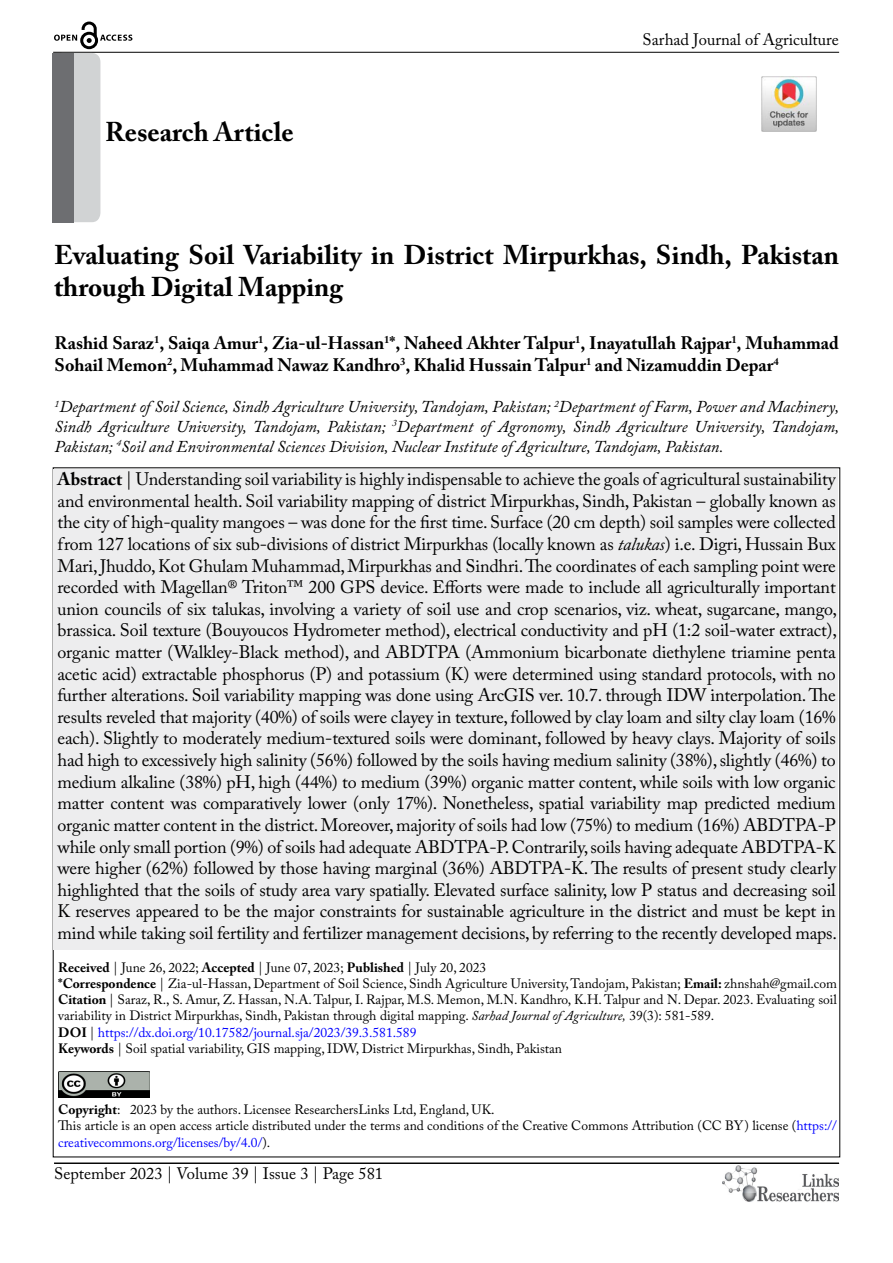
<style>
.page{position:relative;width:893px;height:1263px;background:#fff}
.page>*{position:absolute;margin:0;border:0;box-sizing:border-box;transform-origin:0 0}
.t1{font:700 27px/32.4px "Adobe Caslon Pro";color:#000}
.t2{font:18px/21.6px "Adobe Caslon Pro";letter-spacing:-.01em;color:#000;text-align:justify}
.t3{font:700 18px/21.6px "Adobe Caslon Pro";color:#000}
.t4{font:italic 16.5px/19.8px "Adobe Caslon Pro";color:#000;text-align:justify}
.t5{font:16.5px "Adobe Caslon Pro";color:#000}
.t6{font:13.5px/16.2px "Adobe Caslon Pro";color:#000}
.s1{font-weight:700}
.s2{font-style:italic}
.s3{color:#00f}
</style>
<div class="page">
<hr style="left:53px;top:52px;width:786px;height:1px;background:#000">
<img style="left:722px;top:1166px;width:117px;height:36px">
<svg style="left:54px;top:22px;width:78px;height:27px"></svg>
<div style="left:54px;top:53px;width:46px;height:169px;background:#d1d3d4;border-radius:9px"></div>
<hr style="left:54px;top:1163px;width:785px;height:1px;background:#000">
<div style="left:53px;top:53px;width:21px;height:169px;background:#6d6e71"></div>
<div style="left:54px;top:469px;width:784px;height:480px;background:#ededee"></div>
<img style="left:58px;top:1072px;width:92px;height:25px">
<img style="left:761px;top:77px;width:55px;height:55px">
<h1 class="t1" style="left:105px;top:116px;width:190px">Research Article</h1>
<p class="t5" style="left:643px;top:30px;width:198px">Sarhad Journal of Agriculture</p>
<h1 class="t1" style="left:54px;top:238px;width:786px">Evaluating Soil Variability in District Mirpurkhas, Sindh, Pakistan through Digital Mapping</h1>
<p class="t3" style="left:55px;top:332px;width:786px">Rashid Saraz<sup>1</sup>, Saiqa Amur<sup>1</sup>, Zia-ul-Hassan<sup>1</sup>*, Naheed Akhter Talpur<sup>1</sup>, Inayatullah Rajpar<sup>1</sup>, Muhammad<br>Sohail Memon<sup>2</sup>, Muhammad Nawaz Kandhro<sup>3</sup>, Khalid Hussain Talpur<sup>1</sup> and Nizamuddin Depar<sup>4</sup></p>
<p class="t4" style="left:55px;top:396px;width:786px"><sup>1</sup>Department of Soil Science, Sindh Agriculture University, Tandojam, Pakistan; <sup>2</sup>Department of Farm, Power and Machinery, Sindh Agriculture University, Tandojam, Pakistan; <sup>3</sup>Department of Agronomy, Sindh Agriculture University, Tandojam, Pakistan; <sup>4</sup>Soil and Environmental Sciences Division, Nuclear Institute of Agriculture, Tandojam, Pakistan.</p>
<p class="t2" style="left:58px;top:468px;width:781px"><span class="s1">Abstract</span> | Understanding soil variability is highly indispensable to achieve the goals of agricultural sustainability and environmental health. Soil variability mapping of district Mirpurkhas, Sindh, Pakistan – globally known as the city of high-quality mangoes – was done for the first time. Surface (20 cm depth) soil samples were collected from 127 locations of six sub-divisions of district Mirpurkhas (locally known as <span class="s2">talukas</span>) i.e. Digri, Hussain Bux Mari, Jhuddo, Kot Ghulam Muhammad, Mirpurkhas and Sindhri. The coordinates of each sampling point were recorded with Magellan® Triton™ 200 GPS device. Efforts were made to include all agriculturally important union councils of six talukas, involving a variety of soil use and crop scenarios, viz. wheat, sugarcane, mango, brassica. Soil texture (Bouyoucos Hydrometer method), electrical conductivity and pH (1:2 soil-water extract), organic matter (Walkley-Black method), and ABDTPA (Ammonium bicarbonate diethylene triamine penta acetic acid) extractable phosphorus (P) and potassium (K) were determined using standard protocols, with no further alterations. Soil variability mapping was done using ArcGIS ver. 10.7. through IDW interpolation. The results reveled that majority (40%) of soils were clayey in texture, followed by clay loam and silty clay loam (16% each). Slightly to moderately medium-textured soils were dominant, followed by heavy clays. Majority of soils had high to excessively high salinity (56%) followed by the soils having medium salinity (38%), slightly (46%) to medium alkaline (38%) pH, high (44%) to medium (39%) organic matter content, while soils with low organic matter content was comparatively lower (only 17%). Nonetheless, spatial variability map predicted medium organic matter content in the district. Moreover, majority of soils had low (75%) to medium (16%) ABDTPA-P while only small portion (9%) of soils had adequate ABDTPA-P. Contrarily, soils having adequate ABDTPA-K were higher (62%) followed by those having marginal (36%) ABDTPA-K. The results of present study clearly highlighted that the soils of study area vary spatially. Elevated surface salinity, low P status and decreasing soil K reserves appeared to be the major constraints for sustainable agriculture in the district and must be kept in mind while taking soil fertility and fertilizer management decisions, by referring to the recently developed maps.</p>
<p class="t6" style="left:58px;top:959px;width:780px"><span class="s1">Received</span> | June 26, 2022; <span class="s1">Accepted</span> | June 07, 2023; <span class="s1">Published</span> | July 20, 2023<br><span class="s1">*Correspondence</span> | Zia-ul-Hassan, Department of Soil Science, Sindh Agriculture University, Tandojam, Pakistan; <span class="s1">Email:</span> zhnshah@gmail.com <span class="s1">Citation</span> | Saraz, R., S. Amur, Z. Hassan, N.A. Talpur, I. Rajpar, M.S. Memon, M.N. Kandhro, K.H. Talpur and N. Depar. 2023. Evaluating soil variability in District Mirpurkhas, Sindh, Pakistan through digital mapping. <span class="s2">Sarhad Journal of Agriculture,</span> 39(3): 581-589.<br><span class="s1">DOI</span> | <span class="s3">https://dx.doi.org/10.17582/journal.sja/2023/39.3.581.589<br></span><span class="s1">Keywords</span> | Soil spatial variability, GIS mapping, IDW, District Mirpurkhas, Sindh, Pakistan</p>
<p class="t6" style="left:58px;top:1101px;width:780px"><span class="s1">Copyright</span>: 2023 by the authors. Licensee ResearchersLinks Ltd, England, UK.<br>This article is an open access article distributed under the terms and conditions of the Creative Commons Attribution (CC BY) license (<span class="s3">https:// creativecommons.org/licenses/by/4.0/</span>).</p>
<p class="t5" style="left:54px;top:1164px;width:331px">September 2023 | Volume 39 | Issue 3 | Page 581</p>
</div>
